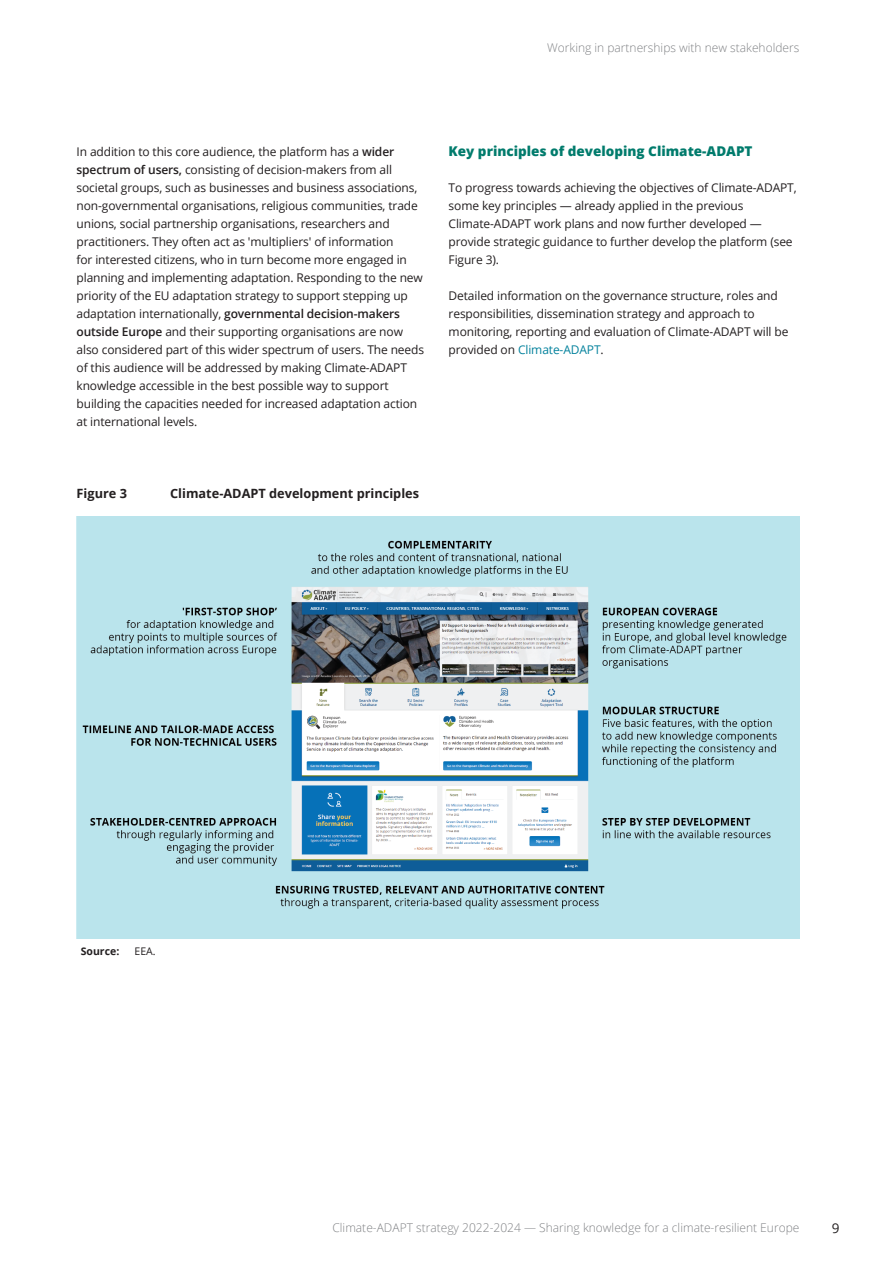
<style>
.page{position:relative;width:893px;height:1263px;background:#fff}
.page>*{position:absolute;margin:0;border:0;box-sizing:border-box;transform-origin:0 0}
._2021_-_Heading_2{font:800 13.5px "Open Sans";color:#007b6c}
.t1{font:13.5px "Open Sans";color:#231f20}
._2021_-_Figure_title{font:700 12.75px "Open Sans";color:#231f20}
._2021_-_Body_text{font:12px/18px "Open Sans";letter-spacing:-.01em;color:#231f20}
.t2{font:300 12px "Open Sans";color:#808285}
._2021_-_Note_Source{font:700 10.5px "Open Sans";color:#231f20}
._2021_-_Note_Source-2{font:10.5px "Open Sans";color:#231f20}
.s1{font-weight:600}
.s2{color:#04829d}
</style>
<div class="page">
<img style="left:77px;top:517px;width:722px;height:422px">
<p class="t2" style="left:547px;top:40px;width:254px">Working in partnerships with new stakeholders</p>
<p class="_2021_-_Body_text" style="left:77px;top:142px;width:349px">In addition to this core audience, the platform has a <span class="s1">wider spectrum of users,</span> consisting of decision-makers from all societal groups, such as businesses and business associations, non-governmental organisations, religious communities, trade unions, social partnership organisations, researchers and practitioners. They often act as 'multipliers' of information<br>for interested citizens, who in turn become more engaged in planning and implementing adaptation. Responding to the new priority of the EU adaptation strategy to support stepping up adaptation internationally, <span class="s1">governmental decision-makers outside Europe</span> and their supporting organisations are now also considered part of this wider spectrum of users. The needs of this audience will be addressed by making Climate-ADAPT knowledge accessible in the best possible way to support building the capacities needed for increased adaptation action at international levels.</p>
<p class="_2021_-_Heading_2" style="left:449px;top:141px;width:305px">Key principles of developing Climate-ADAPT</p>
<p class="_2021_-_Body_text" style="left:449px;top:178px;width:350px">To progress towards achieving the objectives of Climate‑ADAPT, some key principles — already applied in the previous Climate‑ADAPT work plans and now further developed — provide strategic guidance to further develop the platform (see Figure 3).</p>
<p class="_2021_-_Body_text" style="left:449px;top:286px;width:341px">Detailed information on the governance structure, roles and responsibilities, dissemination strategy and approach to monitoring, reporting and evaluation of Climate-ADAPT will be provided on <span class="s2">Climate-ADAPT</span>.</p>
<p class="_2021_-_Figure_title" style="left:77px;top:484px;width:52px">Figure 3</p>
<p class="_2021_-_Figure_title" style="left:170px;top:484px;width:250px">Climate-ADAPT development principles</p>
<p class="_2021_-_Note_Source" style="left:81px;top:944px;width:40px">Source:</p>
<p class="_2021_-_Note_Source-2" style="left:135px;top:944px;width:23px">EEA.</p>
<p class="t2" style="left:332px;top:1219px;width:468px">Climate-ADAPT strategy 2022-2024 — Sharing knowledge for a climate-resilient Europe</p>
<p class="t1" style="left:832px;top:1219px;width:9px">9</p>
</div>
